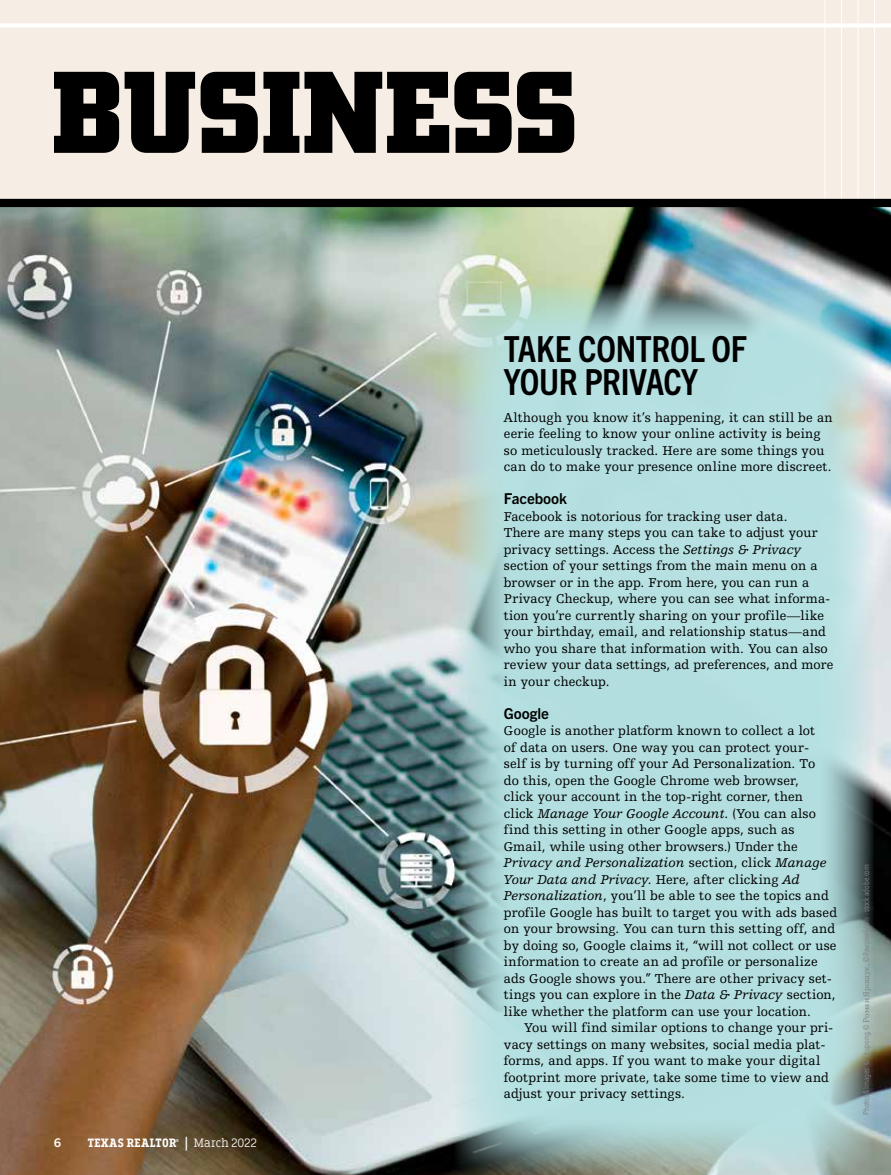
<style>
.page{position:relative;width:891px;height:1175px;background:#fff}
.page>*{position:absolute;margin:0;border:0;box-sizing:border-box;transform-origin:0 0}
.t1{font:700 condensed 36px/33px "Trade Gothic Next LT Pro";letter-spacing:-.01em;color:#000}
.t2{font:700 15px "Trade Gothic Next LT Pro";letter-spacing:-.005em;color:#000}
.t3{font:13.5px/16.5px "Humanist Slabserif 712 BT";letter-spacing:.01em;color:#000}
.t4{font:700 12.75px "Breakers Slab";letter-spacing:.035em;color:#fff}
.t5{font:300 12.75px "Breakers Slab";letter-spacing:.015em;color:#fff}
.t6{font:700 12px "Trade Gothic Next LT Pro";color:#fff}
.t7{font:8.25px "Avenir Next Condensed";letter-spacing:-.005em;color:#808285}
.t8{font:700 4.35px "Breakers Slab";color:#fff}
.s1{font-weight:400;font-size:16.5px}
.s2{font-style:italic}
.s3{font-family:"Circe Slab B"}
</style>
<div class="page">
<img style="left:0;top:207px;width:891px;height:967px">
<svg style="left:454px;top:284px;width:420px;height:890px;background:#afd5d6"></svg>
<div style="left:0;top:0;width:891px;height:203px;background:#f6ede4"></div>
<svg style="left:54px;top:72px;width:520px;height:81px;fill:#000"></svg>
<hr style="left:874px;top:0;width:1px;height:201px;background:#fff">
<hr style="left:858px;top:0;width:1px;height:201px;background:#fff">
<hr style="left:841px;top:0;width:1px;height:201px;background:#fff">
<hr style="left:825px;top:0;width:1px;height:201px;background:#fff">
<div style="left:0;top:199px;width:891px;height:8px;background:#000"></div>
<div style="left:0;top:23px;width:891px;height:5px;background:#fff"></div>
<p class="t6" style="left:54px;top:1134px;width:8px">6</p>
<p class="t4" style="left:88px;top:1135px;width:90px">TEXAS REALTOR</p>
<p class="t8" style="left:176px;top:1137px;width:5px">®</p>
<p class="t5" style="left:185px;top:1135px;width:74px"><span class="s1">|</span> March 2022</p>
<h1 class="t1" style="left:504px;top:331px;width:245px">TAKE CONTROL OF<br>YOUR PRIVACY</h1>
<p class="t3" style="left:504px;top:409px;width:330px">Although you know it’s happening, it can still be an eerie feeling to know your online activity is being so meticulously tracked. Here are some things you can do to make your presence online more discreet.</p>
<p class="t2" style="left:504px;top:488px;width:65px">Facebook</p>
<p class="t3" style="left:504px;top:508px;width:331px">Facebook is notorious for tracking user data.<br>There are many steps you can take to adjust your privacy settings. Access the <span class="s2">Settings &amp; Privacy </span>section of your settings from the main menu on a browser or in the app. From here, you can run a Privacy Checkup, where you can see what informa&shy;tion you’re currently sharing on your profile—like your birthday, email, and relationship status—and who you share that information with. You can also review your data settings, ad preferences, and more in your checkup.</p>
<p class="t2" style="left:504px;top:703px;width:47px">Google</p>
<p class="t3" style="left:504px;top:722px;width:335px">Google is another platform known to collect a lot<br>of data on users. One way you can protect your-<br>self is by turning off your Ad Personalization. To<br>do this, open the Google Chrome web browser,<br>click your account in the top-right corner, then<br>click <span class="s2">Manage Your Google Account</span>. (You can also find this setting in other Google apps, such as Gmail, while using other browsers.) Under the <span class="s2">Privacy and Personalization</span> section, click <span class="s2">Manage Your Data and Privacy</span>. Here, after clicking <span class="s2">Ad Personalization</span>, you’ll be able to see the topics and profile Google has built to target you with ads based on your browsing. You can turn this setting off, and by doing so, Google claims it, “will not collect or use information to create an ad profile or personalize ads Google shows you.” There are other privacy set&shy;tings you can explore in the <span class="s2">Data &amp; Privacy</span> section, like whether the platform can use your location.</p>
<p class="t3" style="left:504px;top:1019px;width:331px;text-indent:20px">You will find similar options to change your pri&shy;vacy settings on many websites, social media plat&shy;forms, and apps. If you want to make your digital footprint more private, take some time to view and adjust your privacy settings.</p>
<p class="t7" style="left:859px;top:1114px;width:252px;rotate:-90deg">Photos &amp; Images: © Urupong, © <span class="s3">Роман Ярощук,</span> © Rawpixel.com - stock.adobe.com</p>
</div>
